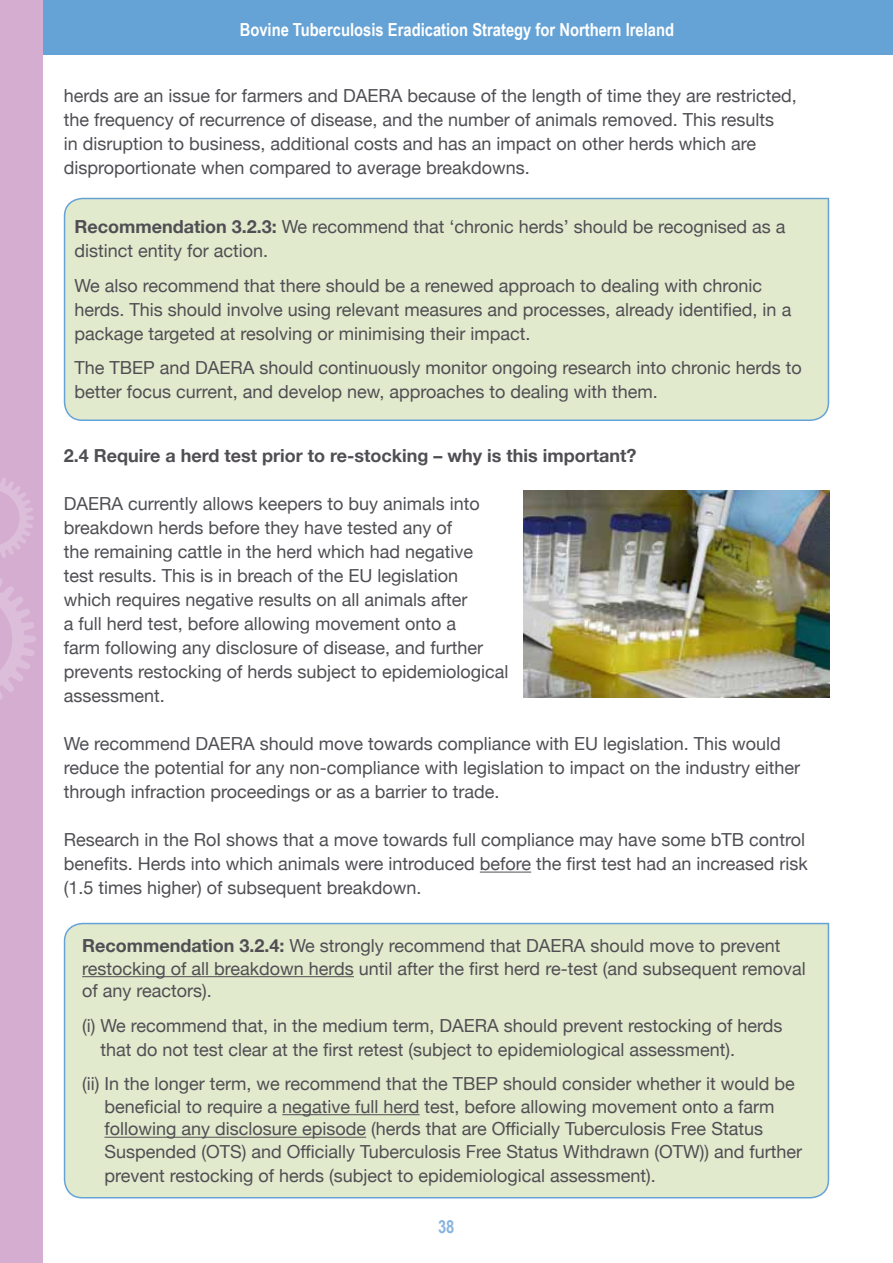
<style>
.page{position:relative;width:893px;height:1263px;background:#fff}
.page>*{position:absolute;margin:0;border:0;box-sizing:border-box;transform-origin:0 0}
.t1{font:18px/24px "Helvetica Neue";color:#504e53}
.t2{font:700 18px "Helvetica Neue";color:#504e53}
.t3{font:700 18px "Arial Narrow";color:#fff}
.t4{font:700 18px "Arial Narrow";color:#86b4df}
.s1{font-weight:700}
</style>
<div class="page">
<div style="left:0;top:0;width:893px;height:55px;background:#65a3d7"></div>
<div style="left:0;top:0;width:42px;height:1263px;background:#d5add0"></div>
<svg style="left:0;top:578px;width:36px;height:122px"></svg>
<svg style="left:0;top:478px;width:34px;height:80px"></svg>
<hr style="left:480px;top:872px;width:51px;height:1px;background:#504e53">
<div style="left:63px;top:197px;width:767px;height:224px;background:#e1eacd"></div>
<div style="left:63px;top:922px;width:767px;height:277px;background:#e1eacd"></div>
<hr style="left:82px;top:976px;width:272px;height:1px;background:#504e53">
<hr style="left:282px;top:1114px;width:138px;height:1px;background:#504e53">
<hr style="left:105px;top:1137px;width:261px;height:1px;background:#504e53">
<img style="left:523px;top:491px;width:306px;height:206px">
<p class="t3" style="left:240px;top:16px;width:436px">Bovine Tuberculosis Eradication Strategy for Northern Ireland</p>
<p class="t1" style="left:64px;top:84px;width:735px">herds are an issue for farmers and DAERA because of the length of time they are restricted, the frequency of recurrence of disease, and the number of animals removed. This results<br>in disruption to business, additional costs and has an impact on other herds which are disproportionate when compared to average breakdowns.</p>
<p class="t1" style="left:74px;top:214px;width:713px"><span class="s1">Recommendation 3.2.3:</span> We recommend that ‘chronic herds’ should be recognised as a distinct entity for action.</p>
<p class="t1" style="left:74px;top:273px;width:718px">We also recommend that there should be a renewed approach to dealing with chronic herds. This should involve using relevant measures and processes, already identified, in a package targeted at resolving or minimising their impact.</p>
<p class="t1" style="left:74px;top:355px;width:729px">The TBEP and DAERA should continuously monitor ongoing research into chronic herds to better focus current, and develop new, approaches to dealing with them.</p>
<p class="t2" style="left:64px;top:445px;width:574px">2.4 Require a herd test prior to re-stocking – why is this important?</p>
<p class="t1" style="left:64px;top:492px;width:446px">DAERA currently allows keepers to buy animals into breakdown herds before they have tested any of<br>the remaining cattle in the herd which had negative<br>test results. This is in breach of the EU legislation which requires negative results on all animals after<br>a full herd test, before allowing movement onto a<br>farm following any disclosure of disease, and further prevents restocking of herds subject to epidemiological assessment.</p>
<p class="t1" style="left:64px;top:731px;width:738px">We recommend DAERA should move towards compliance with EU legislation. This would reduce the potential for any non-compliance with legislation to impact on the industry either through infraction proceedings or as a barrier to trade.</p>
<p class="t1" style="left:64px;top:827px;width:746px">Research in the RoI shows that a move towards full compliance may have some bTB control benefits. Herds into which animals were introduced before the first test had an increased risk (1.5 times higher) of subsequent breakdown.</p>
<p class="t1" style="left:82px;top:934px;width:725px;line-height:22.5px"><span class="s1">Recommendation 3.2.4:</span> We strongly recommend that DAERA should move to prevent restocking of all breakdown herds until after the first herd re-test (and subsequent removal of any reactors).</p>
<p class="t1" style="left:101px;top:1013px;width:683px;text-indent:-18px">(i) We recommend that, in the medium term, DAERA should prevent restocking of herds that do not test clear at the first retest (subject to epidemiological assessment).</p>
<p class="t1" style="left:105px;top:1072px;width:699px;line-height:22.8px;text-indent:-22px">(ii) In the longer term, we recommend that the TBEP should consider whether it would be beneficial to require a negative full herd test, before allowing movement onto a farm following any disclosure episode (herds that are Officially Tuberculosis Free Status Suspended (OTS) and Officially Tuberculosis Free Status Withdrawn (OTW)) and further prevent restocking of herds (subject to epidemiological assessment).</p>
<p class="t4" style="left:438px;top:1213px;width:18px">38</p>
</div>
